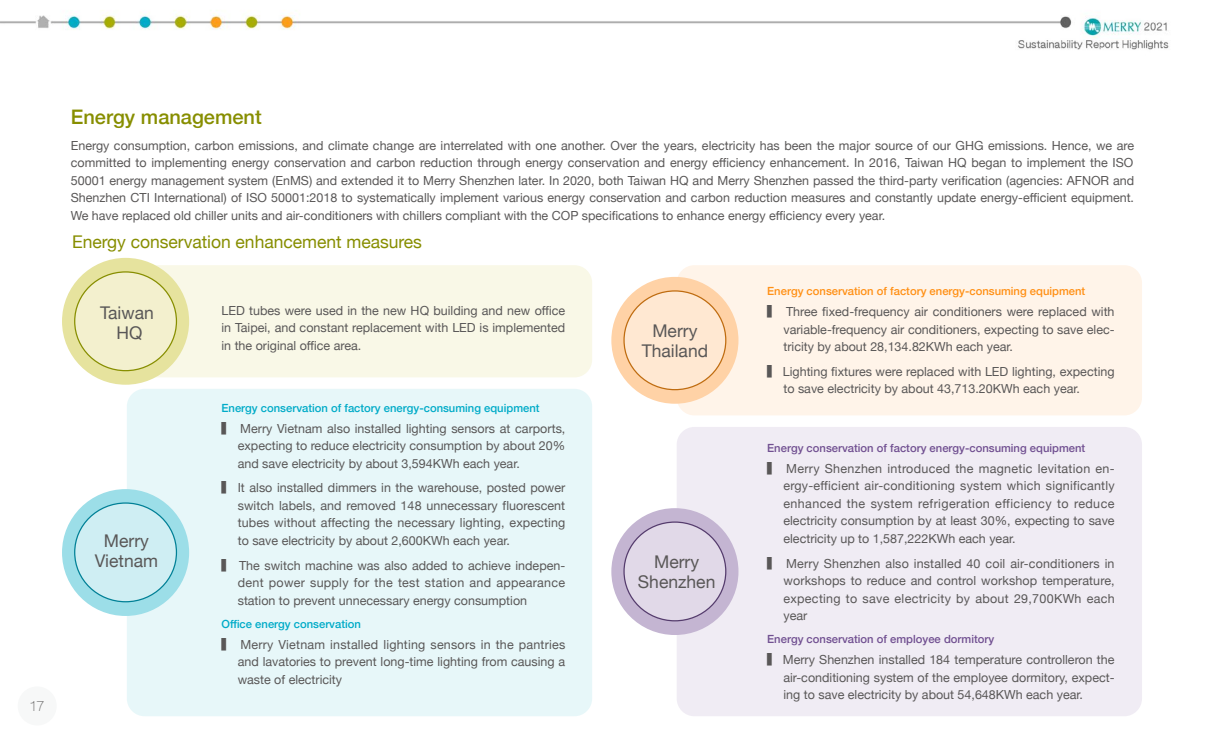
<style>
.page{position:relative;width:1205px;height:745px;background:#fff}
.page>*{position:absolute;margin:0;border:0;box-sizing:border-box;transform-origin:0 0}
.t1{font:500 20px "Helvetica Neue";color:#878e00}
.t2{font:17.5px/20px "Helvetica Neue";color:#595757;text-align:center}
.t3{font:17.5px "Helvetica Neue";color:#878e00}
.t4{font:12.5px/17.5px "Helvetica Neue";color:#595757;text-align:justify}
.t5{font:300 12.5px "AR New Hei B5";color:#727171}
.t6{font:500 11.25px "Helvetica Neue";color:#715091}
.t7{font:500 11.25px "Helvetica Neue";color:#00abc8}
.t8{font:500 11.25px "Helvetica Neue";color:#ff9015}
.s1{font-family:"AR New Hei B5";font-weight:300}
</style>
<div class="page">
<img style="left:0;top:10px;width:1169px;height:706px">
<div style="left:18px;top:686px;width:39px;height:39px;background:#f7f8f8;border-radius:50%"></div>
<div style="left:127px;top:388px;width:465px;height:327px;background:#e7f7f9;border-radius:18px"></div>
<div style="left:127px;top:265px;width:465px;height:112px;background:#f9f8e7;border-radius:18px"></div>
<div style="left:677px;top:426px;width:465px;height:289px;background:#f0ecf4;border-radius:18px"></div>
<div style="left:677px;top:265px;width:465px;height:150px;background:#fff4e9;border-radius:18px"></div>
<div style="left:62px;top:489px;width:127px;height:126px;background:#9cdee8;border-radius:50%"></div>
<div style="left:75px;top:502px;width:101px;height:99px;background:#cfeef3;border-radius:50%"></div>
<div style="left:611px;top:508px;width:127px;height:126px;background:#c4b5d2;border-radius:50%"></div>
<div style="left:624px;top:521px;width:102px;height:99px;background:#e1d9e8;border-radius:50%"></div>
<div style="left:62px;top:258px;width:127px;height:126px;background:#e6e39e;border-radius:50%"></div>
<div style="left:75px;top:272px;width:101px;height:98px;background:#f3f0ce;border-radius:50%"></div>
<div style="left:611px;top:277px;width:127px;height:126px;background:#ffd2a6;border-radius:50%"></div>
<div style="left:624px;top:291px;width:102px;height:98px;background:#ffe8d2;border-radius:50%"></div>
<p class="t5" style="left:30px;top:699px;width:16px">17</p>
<h1 class="t1" style="left:71px;top:100px;width:192px">Energy management</h1>
<p class="t4" style="left:71px;top:137px;width:1065px">Energy consumption, carbon emissions, and climate change are interrelated with one another. Over the years, electricity has been the major source of our GHG emissions. Hence, we are committed to implementing energy conservation and carbon reduction through energy conservation and energy efficiency enhancement. In 2016, Taiwan HQ began to implement the ISO 50001 energy management system (EnMS) and extended it to Merry Shenzhen later. In 2020, both Taiwan HQ and Merry Shenzhen passed the third-party verification (agencies: AFNOR and Shenzhen CTI International) of ISO 50001:2018 to systematically implement various energy conservation and carbon reduction measures and constantly update energy-efficient equipment.<br>We have replaced old chiller units and air-conditioners with chillers compliant with the COP specifications to enhance energy efficiency every year.</p>
<h2 class="t3" style="left:72px;top:229px;width:351px">Energy conservation enhancement measures</h2>
<h2 class="t2" style="left:100px;top:303px;width:55px">Taiwan<br>HQ</h2>
<p class="t4" style="left:221px;top:302px;width:345px">LED tubes were used in the new HQ building and new office in Taipei, and constant replacement with LED is implemented in the original office area.</p>
<h2 class="t2" style="left:95px;top:531px;width:65px">Merry<br>Vietnam</h2>
<p class="t7" style="left:221px;top:398px;width:320px">Energy conservation of factory energy-consuming equipment</p>
<p class="t4" style="left:238px;top:420px;width:329px;text-indent:-16px"><span class="s1">▍</span> Merry Vietnam also installed lighting sensors at carports, expecting to reduce electricity consumption by about 20% and save electricity by about 3,594KWh each year.</p>
<p class="t4" style="left:238px;top:479px;width:329px;text-indent:-16px"><span class="s1">▍</span> It also installed dimmers in the warehouse, posted power switch labels, and removed 148 unnecessary fluorescent tubes without affecting the necessary lighting, expecting to save electricity by about 2,600KWh each year.</p>
<p class="t4" style="left:238px;top:556px;width:329px;text-indent:-16px"><span class="s1">▍</span> The switch machine was also added to achieve indepen&shy;dent power supply for the test station and appearance station to prevent unnecessary energy consumption</p>
<p class="t7" style="left:221px;top:614px;width:141px">Office energy conservation</p>
<p class="t4" style="left:238px;top:636px;width:329px;text-indent:-16px"><span class="s1">▍</span> Merry Vietnam installed lighting sensors in the pantries and lavatories to prevent long-time lighting from causing a waste of electricity</p>
<h2 class="t2" style="left:642px;top:321px;width:68px">Merry<br>Thailand</h2>
<h2 class="t2" style="left:638px;top:552px;width:79px">Merry<br>Shenzhen</h2>
<p class="t8" style="left:767px;top:282px;width:320px">Energy conservation of factory energy-consuming equipment</p>
<p class="t4" style="left:783px;top:303px;width:333px;text-indent:-16px"><span class="s1">▍</span> Three fixed-frequency air conditioners were replaced with variable-frequency air conditioners, expecting to save elec&shy;tricity by about 28,134.82KWh each year.</p>
<p class="t4" style="left:783px;top:363px;width:333px;text-indent:-16px"><span class="s1">▍</span> Lighting fixtures were replaced with LED lighting, expecting to save electricity by about 43,713.20KWh each year.</p>
<p class="t6" style="left:767px;top:438px;width:320px">Energy conservation of factory energy-consuming equipment</p>
<p class="t4" style="left:783px;top:460px;width:333px;text-indent:-16px"><span class="s1">▍</span> Merry Shenzhen introduced the magnetic levitation en&shy;ergy-efficient air-conditioning system which significantly enhanced the system refrigeration efficiency to reduce electricity consumption by at least 30%, expecting to save electricity up to 1,587,222KWh each year.</p>
<p class="t4" style="left:783px;top:554px;width:333px;text-indent:-16px"><span class="s1">▍</span> Merry Shenzhen also installed 40 coil air-conditioners in workshops to reduce and control workshop temperature, expecting to save electricity by about 29,700KWh each year</p>
<p class="t6" style="left:767px;top:630px;width:228px">Energy conservation of employee dormitory</p>
<p class="t4" style="left:783px;top:651px;width:333px;text-indent:-16px"><span class="s1">▍</span> Merry Shenzhen installed 184 temperature controlleron the air-conditioning system of the employee dormitory, expect&shy;ing to save electricity by about 54,648KWh each year.</p>
</div>
